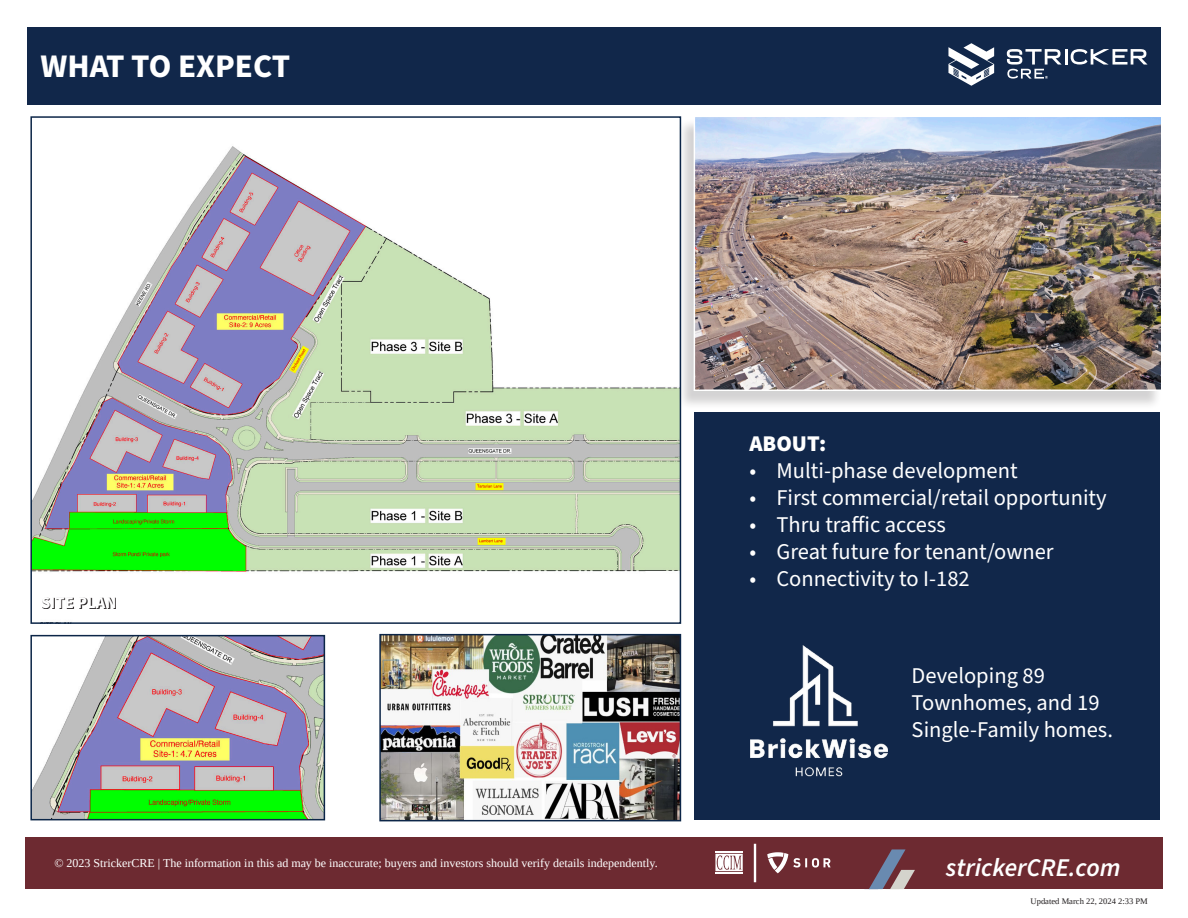
<style>
.page{position:relative;width:1188px;height:918px;background:#fff}
.page>*{position:absolute;margin:0;border:0;box-sizing:border-box;transform-origin:0 0}
.Address{font:700 33px "Source Sans Pro";color:#fff}
.t1{font:italic 600 25.65px "Source Sans Pro";color:#fff}
.Bullets{font:22.5px/27px "Source Sans Pro";color:#fff}
.Bullets-2{font:900 22.5px "Source Sans Pro";color:#fff}
.t2{font:700 16.65px "Source Sans Pro";color:#fff}
.t3{font:12px "Liberation Serif";color:#fff}
.t4{font:8.55px "Liberation Serif";color:#231f20}
</style>
<div class="page">
<div style="left:694px;top:413px;width:466px;height:407px;background:#11274a"></div>
<img style="left:33px;top:146px;width:645px;height:463px">
<img style="left:33px;top:638px;width:289px;height:179px">
<div style="left:30px;top:635px;width:295px;height:185px;border:2px solid #0c2648"></div>
<div style="left:27px;top:27px;width:1134px;height:77px;background:#11274a"></div>
<svg style="left:43px;top:597px;width:73px;height:12px"></svg>
<svg style="left:948px;top:43px;width:46px;height:43px"></svg>
<svg style="left:1007px;top:49px;width:141px;height:30px"></svg>
<img style="left:751px;top:646px;width:137px;height:131px">
<hr style="left:380px;top:821px;width:300px;height:1px;background:#11274a">
<svg style="left:477px;top:821px;width:29px;height:1px"></svg>
<img style="left:382px;top:637px;width:296px;height:181px">
<div style="left:379px;top:634px;width:302px;height:187px;border:2px solid #0c2648"></div>
<div style="left:30px;top:837px;width:1133px;height:52px;background:#6d2a31"></div>
<svg style="left:869px;top:849px;width:46px;height:40px"></svg>
<hr style="left:754px;top:844px;width:2px;height:38px;background:#fff">
<svg style="left:715px;top:851px;width:28px;height:23px"></svg>
<svg style="left:767px;top:852px;width:64px;height:21px"></svg>
<div style="left:677px;top:118px;width:485px;height:291px;background:#231f20;opacity:.2"></div>
<img style="left:697px;top:119px;width:462px;height:269px">
<div style="left:694px;top:116px;width:468px;height:275px;border:2px solid #fff"></div>
<p class="Address" style="left:40px;top:44px;width:251px">WHAT TO EXPECT</p>
<p class="t2" style="left:41px;top:591px;width:77px">SITE PLAN</p>
<p class="Bullets-2" style="left:749px;top:428px;width:79px">ABOUT:</p>
<p class="Bullets" style="left:749px;top:458px;width:270px">• Multi-phase development</p>
<p class="Bullets" style="left:749px;top:485px;width:359px">• First commercial/retail opportunity</p>
<p class="Bullets" style="left:749px;top:512px;width:198px">• Thru traffic access</p>
<p class="Bullets" style="left:749px;top:539px;width:306px">• Great future for tenant/owner</p>
<p class="Bullets" style="left:749px;top:566px;width:222px">• Connectivity to I-182</p>
<p class="Bullets" style="left:912px;top:663px;width:203px">Developing 89<br>Townhomes, and 19<br>Single-Family homes.</p>
<p class="t3" style="left:50px;top:855px;width:605px">© 2023 StrickerCRE | The information in this ad may be inac urate; buyers and investors should verify details independently.</p>
<p class="t3" style="left:54px;top:855px;width:605px">© 2023 StrickerCRE | The information in this ad may be inaccurate; buyers and investors should verify details independently.</p>
<p class="t1" style="left:946px;top:851px;width:176px">strickerCRE.com</p>
<p class="t4" style="left:1031px;top:895px;width:119px">Updated March 22, 2024 2:33 PM</p>
</div>
